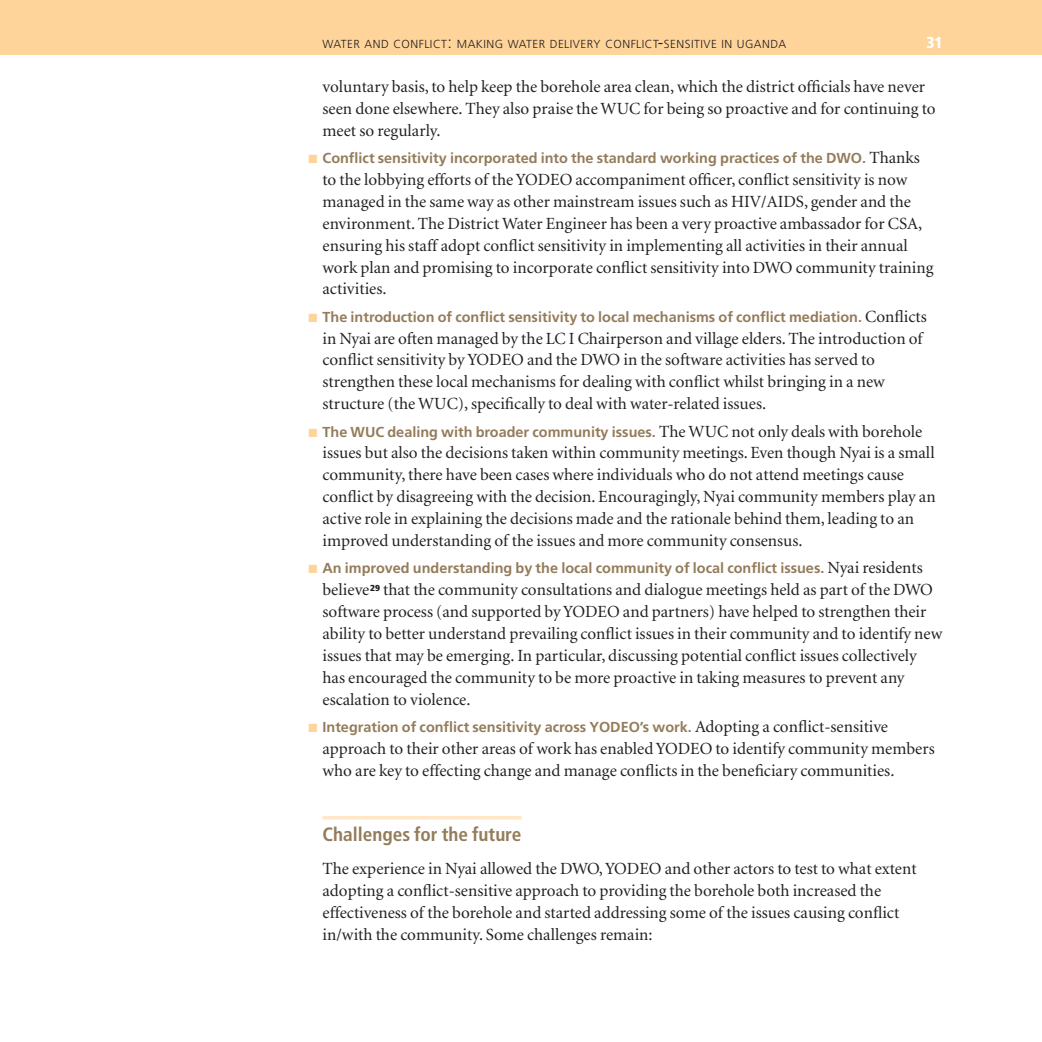
<style>
.page{position:relative;width:1042px;height:1042px;background:#fff}
.page>*{position:absolute;margin:0;border:0;box-sizing:border-box;transform-origin:0 0}
.t1{font:700 condensed 19.25px "Frutiger";color:#937c5a}
.t2{font:17.15px/21.9px "Minion";color:#231f20}
.t3{font:900 condensed 15.75px "Frutiger";color:#fff}
.t4{font:700 14.35px "Frutiger";color:#937c5a}
.t5{font:300 11.72px "Frutiger";letter-spacing:.04em;color:#231f20}
.s1{font-size:16.62px}
.s2{color:#ffd49a}
.s3{font-family:"Minion";font-weight:400;font-size:17.15px;color:#231f20}
</style>
<div class="page">
<div style="left:0;top:0;width:1042px;height:55px;background:#ffd49a"></div>
<hr style="left:322px;top:816px;width:199px;height:3px;background:#ffe7c8">
<p class="t5" style="left:322px;top:40px;width:465px">WATER AND CONFLICT<span class="s1">:</span> MAKING WATER DELIVERY CONFLICT<span class="s1">-</span>SENSITIVE IN UGANDA</p>
<p class="t3" style="left:926px;top:37px;width:18px">31</p>
<p class="t2" style="left:322px;top:77px;width:614px">voluntary basis, to help keep the borehole area clean, which the district officials have never seen done elsewhere. They also praise the WUC for being so proactive and for continuing to meet so regularly.</p>
<p class="t4" style="left:308px;top:152px;width:613px"><span class="s2">■</span> Conflict sensitivity incorporated into the standard working practices of the DWO. <span class="s3">Thanks</span></p>
<p class="t2" style="left:322px;top:170px;width:612px">to the lobbying efforts of the YODEO accompaniment officer, conflict sensitivity is now managed in the same way as other mainstream issues such as HIV/AIDS, gender and the environment. The District Water Engineer has been a very proactive ambassador for CSA, ensuring his staff adopt conflict sensitivity in implementing all activities in their annual work plan and promising to incorporate conflict sensitivity into DWO community training activities.</p>
<p class="t4" style="left:308px;top:311px;width:620px"><span class="s2">■</span> The introduction of conflict sensitivity to local mechanisms of conflict mediation. <span class="s3">Conflicts</span></p>
<p class="t2" style="left:322px;top:329px;width:601px">in Nyai are often managed by the LC I Chairperson and village elders. The introduction of conflict sensitivity by YODEO and the DWO in the software activities has served to strengthen these local mechanisms for dealing with conflict whilst bringing in a new structure (the WUC), specifically to deal with water-related issues.</p>
<p class="t4" style="left:308px;top:426px;width:615px"><span class="s2">■</span> The WUC dealing with broader community issues. <span class="s3">The WUC not only deals with borehole</span></p>
<p class="t2" style="left:322px;top:443px;width:615px">issues but also the decisions taken within community meetings. Even though Nyai is a small community, there have been cases where individuals who do not attend meetings cause conflict by disagreeing with the decision. Encouragingly, Nyai community members play an active role in explaining the decisions made and the rationale behind them, leading to an improved understanding of the issues and more community consensus.</p>
<p class="t4" style="left:308px;top:562px;width:616px"><span class="s2">■</span> An improved understanding by the local community of local conflict issues. <span class="s3">Nyai residents</span></p>
<p class="t2" style="left:322px;top:580px;width:621px">believe<sup>29</sup> that the community consultations and dialogue meetings held as part of the DWO software process (and supported by YODEO and partners) have helped to strengthen their ability to better understand prevailing conflict issues in their community and to identify new issues that may be emerging. In particular, discussing potential conflict issues collectively has encouraged the community to be more proactive in taking measures to prevent any escalation to violence.</p>
<p class="t4" style="left:308px;top:721px;width:581px"><span class="s2">■</span> Integration of conflict sensitivity across YODEO’s work. <span class="s3">Adopting a conflict-sensitive</span></p>
<p class="t2" style="left:322px;top:739px;width:614px">approach to their other areas of work has enabled YODEO to identify community members who are key to effecting change and manage conflicts in the beneficiary communities.</p>
<p class="t1" style="left:322px;top:827px;width:200px">Challenges for the future</p>
<p class="t2" style="left:322px;top:859px;width:595px">The experience in Nyai allowed the DWO, YODEO and other actors to test to what extent adopting a conflict-sensitive approach to providing the borehole both increased the effectiveness of the borehole and started addressing some of the issues causing conflict in/with the community. Some challenges remain:</p>
</div>
